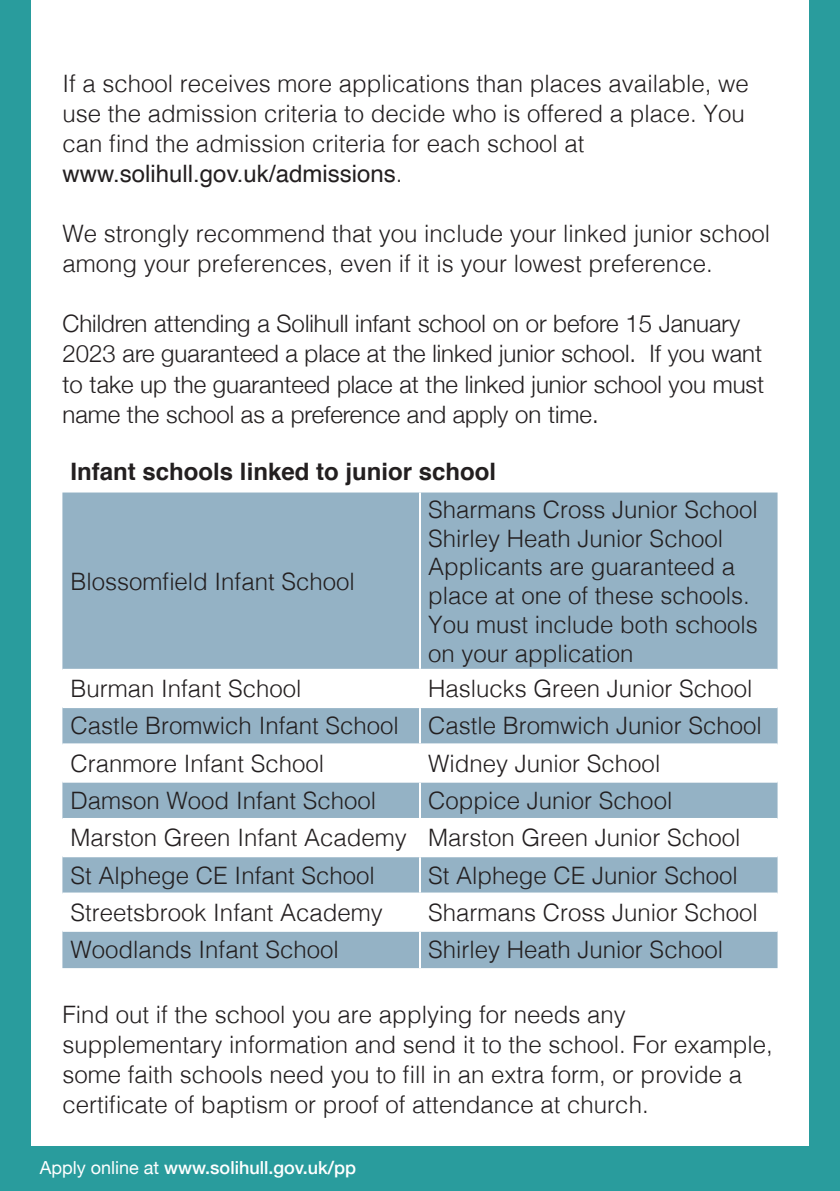
<style>
.page{position:relative;width:840px;height:1191px;background:#fff}
.page>*{position:absolute;margin:0;border:0;box-sizing:border-box;transform-origin:0 0}
.t1{font:300 24px/30px "Helvetica";color:#231f20}
.t2{font:300 24px/30px "Helvetica Neue";color:#231f20}
.t3{font:700 24px "Helvetica";color:#231f20}
.t4{font:24px "Helvetica";color:#231f20}
.t5{font:500 18px "Helvetica Neue";color:#fff}
.s1{font-weight:300}
.s2{font-weight:400}
</style>
<div class="page">
<div style="left:0;top:0;width:839px;height:1191px;background:#299c9d"></div>
<div style="left:31px;top:0;width:777px;height:1145px;background:#fff"></div>
<svg style="left:62px;top:492px;width:715px;height:400px;fill:#94b2c5"></svg>
<div style="left:62px;top:931px;width:715px;height:37px;background:#94b2c5"></div>
<hr style="left:62px;top:706px;width:358px;height:2px;background:#fff">
<hr style="left:420px;top:706px;width:357px;height:2px;background:#fff">
<hr style="left:62px;top:743px;width:358px;height:2px;background:#fff">
<hr style="left:420px;top:743px;width:357px;height:2px;background:#fff">
<hr style="left:62px;top:780px;width:358px;height:2px;background:#fff">
<hr style="left:420px;top:780px;width:357px;height:2px;background:#fff">
<hr style="left:62px;top:818px;width:358px;height:2px;background:#fff">
<hr style="left:420px;top:818px;width:357px;height:2px;background:#fff">
<hr style="left:62px;top:855px;width:358px;height:2px;background:#fff">
<hr style="left:420px;top:855px;width:357px;height:2px;background:#fff">
<hr style="left:62px;top:669px;width:358px;height:2px;background:#fff">
<hr style="left:420px;top:669px;width:357px;height:2px;background:#fff">
<hr style="left:419px;top:492px;width:2px;height:177px;background:#fff">
<hr style="left:419px;top:671px;width:2px;height:35px;background:#fff">
<hr style="left:419px;top:708px;width:2px;height:35px;background:#fff">
<hr style="left:419px;top:745px;width:2px;height:35px;background:#fff">
<hr style="left:419px;top:782px;width:2px;height:36px;background:#fff">
<hr style="left:419px;top:820px;width:2px;height:35px;background:#fff">
<hr style="left:419px;top:857px;width:2px;height:35px;background:#fff">
<hr style="left:419px;top:931px;width:2px;height:37px;background:#fff">
<p class="t1" style="left:62px;top:67px;width:687px">If a school receives more applications than places available, we use the admission criteria to decide who is offered a place. You can find the admission criteria for each school at</p>
<p class="t4" style="left:62px;top:155px;width:341px">www.solihull.gov.uk/admissions<span class="s1">.</span></p>
<p class="t1" style="left:62px;top:217px;width:708px">We strongly recommend that you include your linked junior school among your preferences, even if it is your lowest preference.</p>
<p class="t2" style="left:62px;top:307px;width:703px">Children attending a Solihull infant school on or before 15 January 2023 are guaranteed a place at the linked junior school. If you want to take up the guaranteed place at the linked junior school you must name the school as a preference and apply on time.</p>
<p class="t3" style="left:70px;top:452px;width:427px">Infant schools linked to junior school</p>
<p class="t1" style="left:70px;top:564px;width:286px">Blossomfield Infant School</p>
<p class="t1" style="left:428px;top:492px;width:331px">Sharmans Cross Junior School</p>
<p class="t1" style="left:428px;top:521px;width:296px">Shirley Heath Junior School</p>
<p class="t1" style="left:428px;top:551px;width:323px;line-height:28.8px">Applicants are guaranteed a place at one of these schools.</p>
<p class="t1" style="left:428px;top:608px;width:331px;line-height:28.8px">You must include both schools on your application</p>
<p class="t1" style="left:70px;top:672px;width:232px">Burman Infant School</p>
<p class="t1" style="left:428px;top:672px;width:326px">Haslucks Green Junior School</p>
<p class="t1" style="left:70px;top:709px;width:330px">Castle Bromwich Infant School</p>
<p class="t1" style="left:428px;top:709px;width:335px">Castle Bromwich Junior School</p>
<p class="t1" style="left:70px;top:746px;width:255px">Cranmore Infant School</p>
<p class="t1" style="left:428px;top:746px;width:234px">Widney Junior School</p>
<p class="t1" style="left:70px;top:783px;width:307px">Damson Wood Infant School</p>
<p class="t1" style="left:428px;top:783px;width:246px">Coppice Junior School</p>
<p class="t1" style="left:70px;top:821px;width:338px">Marston Green Infant Academy</p>
<p class="t1" style="left:428px;top:821px;width:314px">Marston Green Junior School</p>
<p class="t1" style="left:70px;top:858px;width:306px">St Alphege CE Infant School</p>
<p class="t1" style="left:428px;top:858px;width:311px">St Alphege CE Junior School</p>
<p class="t1" style="left:70px;top:895px;width:314px">Streetsbrook Infant Academy</p>
<p class="t1" style="left:428px;top:895px;width:331px">Sharmans Cross Junior School</p>
<p class="t1" style="left:70px;top:933px;width:270px">Woodlands Infant School</p>
<p class="t1" style="left:428px;top:933px;width:296px">Shirley Heath Junior School</p>
<p class="t1" style="left:62px;top:997px;width:711px">Find out if the school you are applying for needs any supplementary information and send it to the school. For example, some faith schools need you to fill in an extra form, or provide a certificate of baptism or proof of attendance at church.</p>
<p class="t5" style="left:40px;top:1153px;width:318px"><span class="s2">Apply online at</span> www.solihull.gov.uk/pp</p>
</div>
